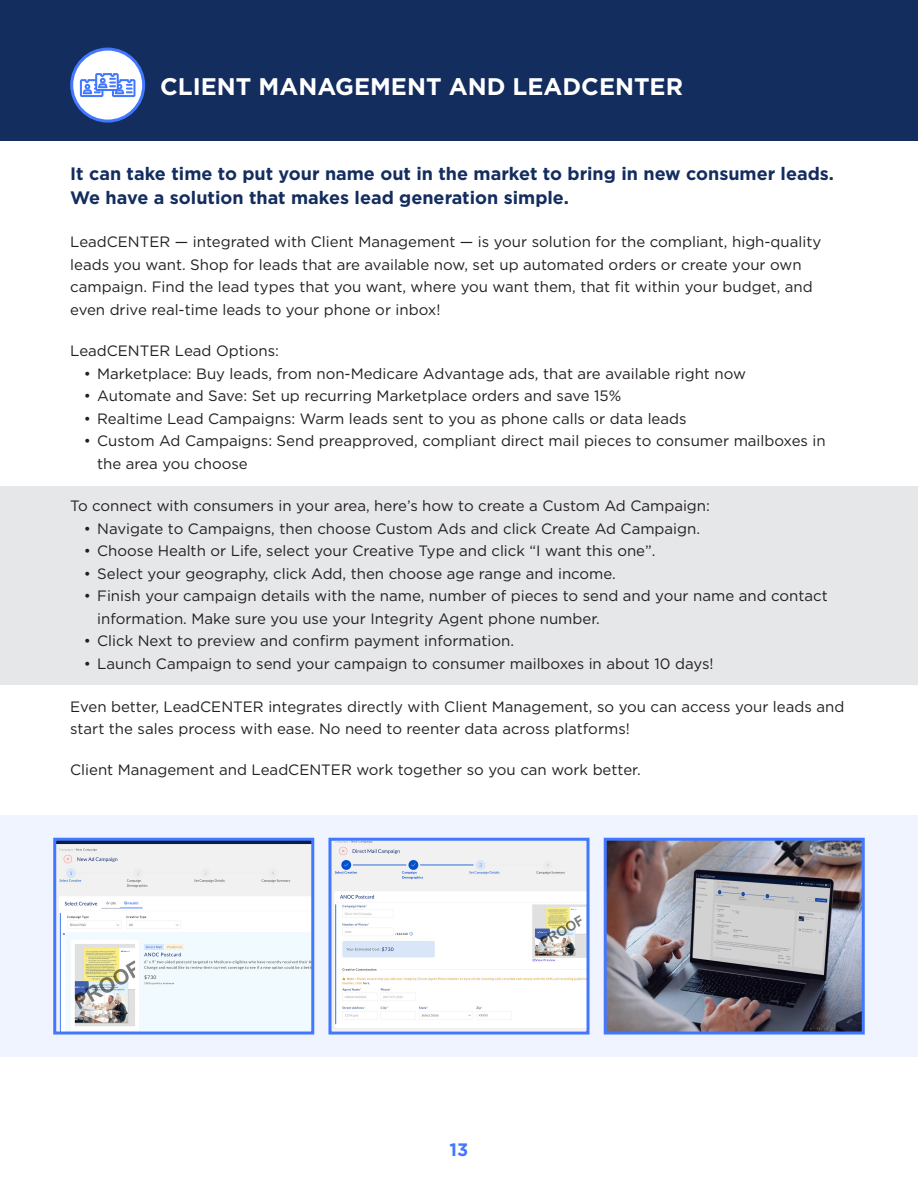
<style>
.page{position:relative;width:918px;height:1188px;background:#fff}
.page>*{position:absolute;margin:0;border:0;box-sizing:border-box;transform-origin:0 0}
.t1{font:700 24px "Gotham";color:#fff}
.t2{font:700 18px/24px "Gotham";color:#142d5f}
.t3{font:700 18px "Gotham";color:#4178ff}
.t4{font:15px/22.5px "Gotham";color:#231f20}
</style>
<div class="page">
<div style="left:0;top:0;width:918px;height:140px;background:#142d5f"></div>
<div style="left:0;top:486px;width:918px;height:42px;background:#e6e7e9"></div>
<div style="left:0;top:508px;width:918px;height:42px;background:#e6e7e9"></div>
<div style="left:0;top:531px;width:918px;height:42px;background:#e6e7e9"></div>
<div style="left:0;top:553px;width:918px;height:42px;background:#e6e7e9"></div>
<div style="left:0;top:576px;width:918px;height:64px;background:#e6e7e9"></div>
<div style="left:0;top:621px;width:918px;height:42px;background:#e6e7e9"></div>
<div style="left:0;top:643px;width:918px;height:42px;background:#e6e7e9"></div>
<div style="left:72px;top:49px;width:72px;height:72px;background:#fff;border-radius:50%"></div>
<svg style="left:80px;top:73px;width:55px;height:24px"></svg>
<div style="left:70px;top:48px;width:75px;height:75px;border:3px solid #4178ff;border-radius:50%"></div>
<div style="left:0;top:815px;width:918px;height:242px;background:#f0f4ff"></div>
<img style="left:57px;top:842px;width:253px;height:189px">
<div style="left:53px;top:838px;width:261px;height:197px;border:3px solid #4178ff"></div>
<img style="left:332px;top:842px;width:254px;height:189px">
<div style="left:328px;top:838px;width:262px;height:197px;border:3px solid #4178ff"></div>
<img style="left:608px;top:842px;width:253px;height:189px">
<div style="left:604px;top:838px;width:261px;height:197px;border:3px solid #4178ff"></div>
<h1 class="t1" style="left:160px;top:70px;width:524px">CLIENT MANAGEMENT AND LEADCENTER</h1>
<p class="t2" style="left:70px;top:162px;width:765px">It can take time to put your name out in the market to bring in new consumer leads.<br>We have a solution that makes lead generation simple.</p>
<p class="t4" style="left:70px;top:230px;width:753px">LeadCENTER — integrated with Client Management — is your solution for the compliant, high-quality leads you want. Shop for leads that are available now, set up automated orders or create your own campaign. Find the lead types that you want, where you want them, that fit within your budget, and even drive real-time leads to your phone or inbox!</p>
<p class="t4" style="left:70px;top:339px;width:210px">LeadCENTER Lead Options:</p>
<p class="t4" style="left:84px;top:362px;width:664px">• Marketplace: Buy leads, from non-Medicare Advantage ads, that are available right now</p>
<p class="t4" style="left:84px;top:384px;width:539px">• Automate and Save: Set up recurring Marketplace orders and save 15%</p>
<p class="t4" style="left:84px;top:407px;width:604px">• Realtime Lead Campaigns: Warm leads sent to you as phone calls or data leads</p>
<p class="t4" style="left:97px;top:429px;width:730px;text-indent:-14px">• Custom Ad Campaigns: Send preapproved, compliant direct mail pieces to consumer mailboxes in the area you choose</p>
<p class="t4" style="left:70px;top:494px;width:641px">To connect with consumers in your area, here’s how to create a Custom Ad Campaign:</p>
<p class="t4" style="left:84px;top:517px;width:616px">• Navigate to Campaigns, then choose Custom Ads and click Create Ad Campaign.</p>
<p class="t4" style="left:84px;top:539px;width:571px">• Choose Health or Life, select your Creative Type and click “I want this one”.</p>
<p class="t4" style="left:84px;top:562px;width:532px">• Select your geography, click Add, then choose age range and income.</p>
<p class="t4" style="left:97px;top:584px;width:732px;text-indent:-13px">• Finish your campaign details with the name, number of pieces to send and your name and contact information. Make sure you use your Integrity Agent phone number.</p>
<p class="t4" style="left:84px;top:629px;width:430px">• Click Next to preview and confirm payment information.</p>
<p class="t4" style="left:84px;top:652px;width:631px">• Launch Campaign to send your campaign to consumer mailboxes in about 10 days!</p>
<p class="t4" style="left:70px;top:695px;width:776px">Even better, LeadCENTER integrates directly with Client Management, so you can access your leads and start the sales process with ease. No need to reenter data across platforms!</p>
<p class="t4" style="left:70px;top:759px;width:570px">Client Management and LeadCENTER work together so you can work better.</p>
<p class="t3" style="left:450px;top:1138px;width:20px">13</p>
</div>
